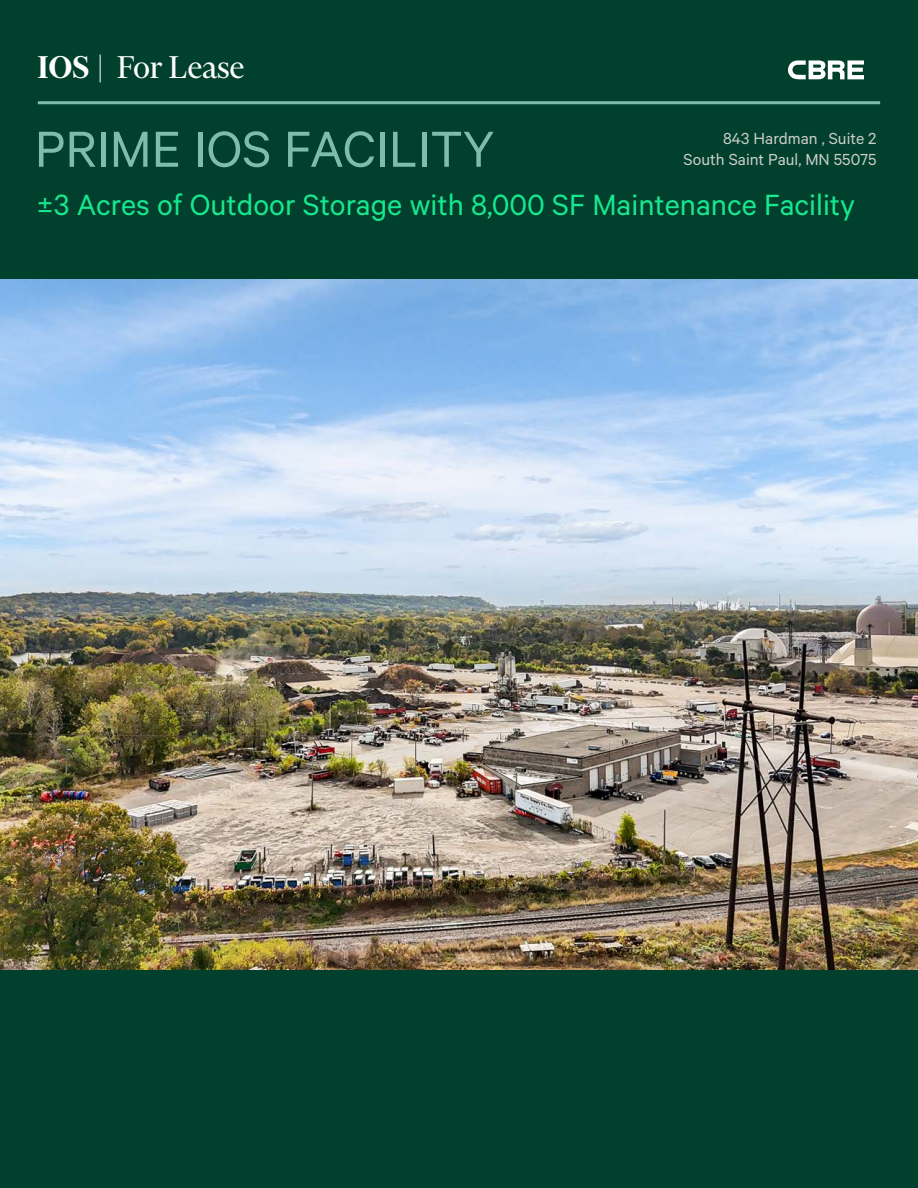
<style>
.page{position:relative;width:918px;height:1188px;background:#00402d}
.page>*{position:absolute;margin:0;border:0;box-sizing:border-box;transform-origin:0 0}
.Heading_Large{font:57px "Calibre";color:#7ebcad}
.t1{font:36px "Financier Display";color:#fff}
.Subheading_Large{font:33px "Calibre";color:#17e88f}
.t2{font:18px "Calibre";color:#cbccca}
.s1{font-weight:600}
</style>
<div class="page">
<svg style="left:788px;top:60px;width:76px;height:19px"></svg>
<hr style="left:38px;top:101px;width:842px;height:3px;background:#7ebcad">
<img style="left:0;top:280px;width:918px;height:690px">
<p class="t1" style="left:38px;top:48px;width:208px"><span class="s1">IOS</span> | For Lease</p>
<p class="Heading_Large" style="left:35px;top:116px;width:461px">PRIME IOS FACILITY</p>
<p class="t2" style="left:723px;top:128px;width:155px">843 Hardman , Suite 2</p>
<p class="t2" style="left:684px;top:149px;width:194px">South Saint Paul, MN 55075</p>
<p class="Subheading_Large" style="left:36px;top:185px;width:820px">±3 Acres of Outdoor Storage with 8,000 SF Maintenance Facility</p>
</div>
